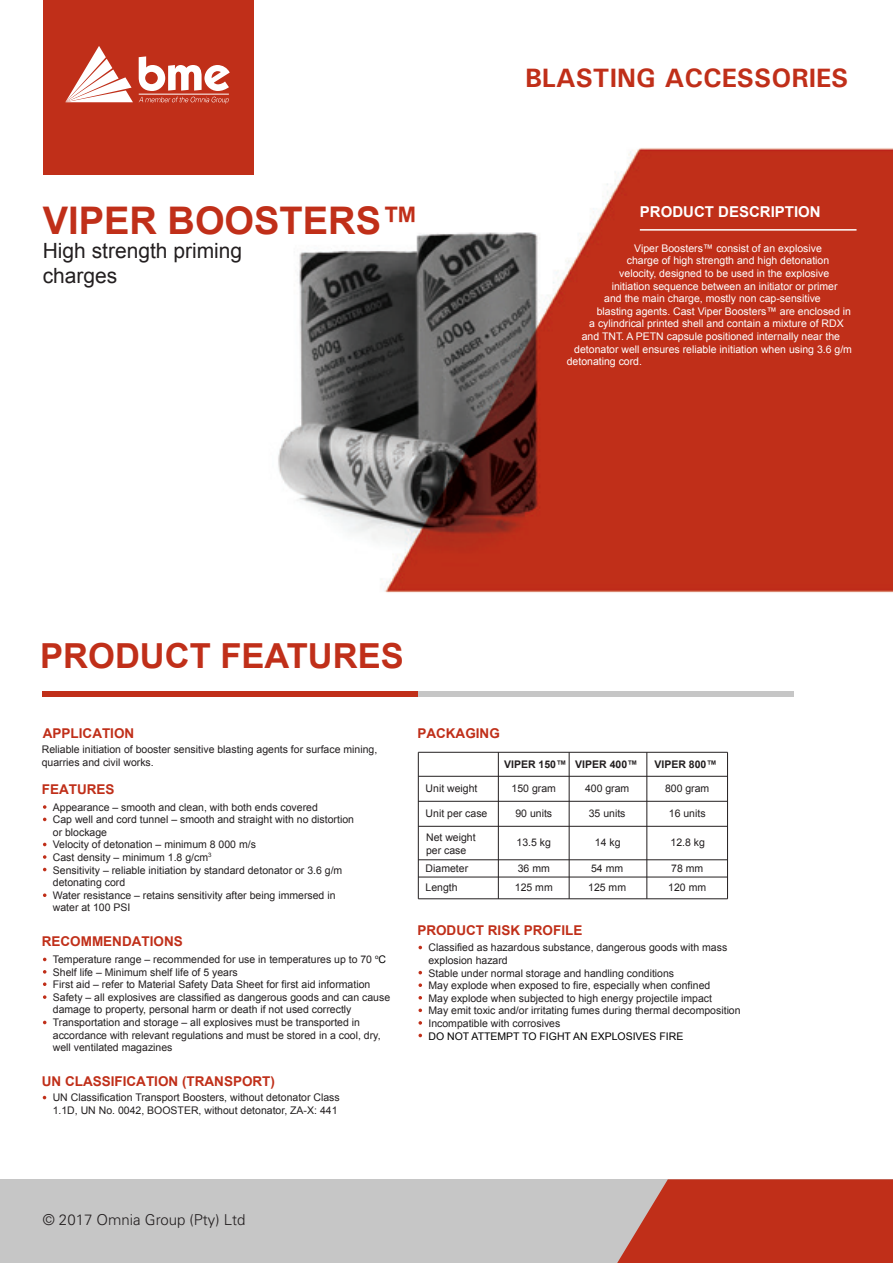
<style>
.page{position:relative;width:893px;height:1263px;background:#fff}
.page>*{position:absolute;margin:0;border:0;box-sizing:border-box;transform-origin:0 0}
.t1{font:700 38.1px "Arial";color:#c02f19}
.t2{font:700 34.5px "Arial";color:#c02f19}
.t3{font:700 26.7px "Univers";color:#c02f19}
.t4{font:21px/25.2px "Arial";color:#231f20}
.t5{font:300 15px "Univers";color:#231f20}
.t6{font:700 15px "Arial";color:#fff}
.t7{font:700 13.5px "Arial";color:#c02f19}
.t8{font:10.5px/12.6px "Arial";color:#231f20}
.t9{font:10.5px "Arial";color:#fff}
.t10{font:10.5px "Arial";color:#000}
.t11{font:700 10.5px "Arial";color:#231f20}
.s1{color:#000}
</style>
<div class="page">
<img style="left:253px;top:135px;width:640px;height:458px">
<div style="left:0;top:1179px;width:893px;height:84px;background:#c6c6c6"></div>
<svg style="left:617px;top:1179px;width:276px;height:84px;background:#c03d29"></svg>
<div style="left:43px;top:691px;width:375px;height:6px;background:#c02f19"></div>
<div style="left:418px;top:691px;width:375px;height:6px;background:#c6c6c6"></div>
<div style="left:43px;top:0;width:210px;height:175px;background:#c02f19"></div>
<svg style="left:65px;top:46px;width:68px;height:56px"></svg>
<svg style="left:139px;top:56px;width:91px;height:35px"></svg>
<svg style="left:139px;top:97px;width:90px;height:7px"></svg>
<hr style="left:139px;top:94px;width:90px;height:1px;background:#fff">
<hr style="left:640px;top:229px;width:216px;height:2px;background:#fff">
<svg style="left:43px;top:805px;width:3px;height:4px"></svg>
<svg style="left:43px;top:855px;width:3px;height:4px"></svg>
<svg style="left:43px;top:893px;width:3px;height:4px"></svg>
<svg style="left:43px;top:982px;width:3px;height:4px"></svg>
<svg style="left:43px;top:970px;width:3px;height:4px"></svg>
<svg style="left:43px;top:995px;width:3px;height:4px"></svg>
<svg style="left:418px;top:946px;width:4px;height:3px"></svg>
<svg style="left:418px;top:971px;width:4px;height:3px"></svg>
<svg style="left:418px;top:983px;width:4px;height:4px"></svg>
<svg style="left:418px;top:996px;width:4px;height:3px"></svg>
<svg style="left:418px;top:1008px;width:4px;height:4px"></svg>
<svg style="left:418px;top:1021px;width:4px;height:4px"></svg>
<svg style="left:418px;top:1034px;width:4px;height:3px"></svg>
<hr style="left:418px;top:752px;width:309px;height:1px;background:#231f20">
<hr style="left:418px;top:776px;width:309px;height:1px;background:#231f20">
<hr style="left:418px;top:801px;width:309px;height:1px;background:#231f20">
<hr style="left:418px;top:826px;width:309px;height:1px;background:#231f20">
<hr style="left:418px;top:859px;width:309px;height:1px;background:#231f20">
<hr style="left:418px;top:877px;width:309px;height:1px;background:#231f20">
<hr style="left:418px;top:898px;width:309px;height:1px;background:#231f20">
<hr style="left:498px;top:752px;width:1px;height:147px;background:#231f20">
<hr style="left:418px;top:752px;width:1px;height:147px;background:#231f20">
<hr style="left:569px;top:752px;width:1px;height:147px;background:#231f20">
<hr style="left:647px;top:752px;width:1px;height:147px;background:#231f20">
<hr style="left:727px;top:752px;width:1px;height:147px;background:#231f20">
<h1 class="t1" style="left:43px;top:195px;width:378px">VIPER BOOSTERS™</h1>
<h3 class="t4" style="left:43px;top:238px;width:201px">High strength priming charges</h3>
<h3 class="t3" style="left:525px;top:60px;width:325px">BLASTING ACCESSORIES</h3>
<h3 class="t6" style="left:640px;top:202px;width:182px">PRODUCT DESCRIPTION</h3>
<p class="t9" style="left:634px;top:241px;width:189px">Viper Boosters™ consist of an explosive</p>
<p class="t9" style="left:627px;top:254px;width:204px">charge of high strength and high detonation</p>
<p class="t9" style="left:619px;top:266px;width:211px">velocity, designed to be used in the explosive</p>
<p class="t9" style="left:612px;top:279px;width:227px">initiation sequence between an initiator or primer</p>
<p class="t9" style="left:604px;top:292px;width:218px">and the main charge, mostly non cap-sensitive</p>
<p class="t9" style="left:597px;top:304px;width:256px">blasting agents. Cast Viper Boosters™ are enclosed in</p>
<p class="t9" style="left:589px;top:317px;width:256px">a cylindrical printed shell and contain a mixture of RDX</p>
<p class="t9" style="left:582px;top:329px;width:260px">and TNT. A PETN capsule positioned internally near the</p>
<p class="t9" style="left:574px;top:342px;width:279px">detonator well ensures reliable initiation when using 3.6 g/m</p>
<p class="t9" style="left:567px;top:355px;width:77px">detonating cord.</p>
<h2 class="t2" style="left:40px;top:633px;width:365px">PRODUCT FEATURES</h2>
<p class="t7" style="left:43px;top:724px;width:93px">APPLICATION</p>
<p class="t7" style="left:417px;top:724px;width:84px">PACKAGING</p>
<p class="t8" style="left:42px;top:743px;width:337px">Reliable initiation of booster sensitive blasting agents for surface mining, quarries and civil works.</p>
<p class="t7" style="left:42px;top:780px;width:74px">FEATURES</p>
<p class="t8" style="left:53px;top:801px;width:303px">Appearance – smooth and clean, with both ends covered<br>Cap well and cord tunnel – smooth and straight with no distortion or blockage<br>Velocity of detonation – minimum 8 000 m/s<br>Cast density – minimum 1.8 g/cm<sup>3<br></sup>Sensitivity – reliable initiation by standard detonator or 3.6 g/m detonating cord<br>Water resistance – retains sensitivity after being immersed in water at 100 PSI</p>
<p class="t7" style="left:42px;top:933px;width:142px">RECOMMENDATIONS</p>
<p class="t8" style="left:53px;top:953px;width:339px">Temperature range – recommended for use in temperatures up to 70 <sup>o</sup><span class="s1">C </span>Shelf life – Minimum shelf life of 5 years<br>First aid – refer to Material Safety Data Sheet for first aid information Safety – all explosives are classified as dangerous goods and can cause damage to property, personal harm or death if not used correctly Transportation and storage – all explosives must be transported in accordance with relevant regulations and must be stored in a cool, dry, well ventilated magazines</p>
<p class="t7" style="left:42px;top:1072px;width:235px">UN CLASSIFICATION (TRANSPORT)</p>
<p class="t8" style="left:53px;top:1091px;width:289px">UN Classification Transport Boosters, without detonator Class<br>1.1D, UN No. 0042, BOOSTER, without detonator, ZA-X: 441</p>
<p class="t11" style="left:504px;top:757px;width:64px">VIPER 150™</p>
<p class="t11" style="left:575px;top:757px;width:64px">VIPER 400™</p>
<p class="t11" style="left:654px;top:757px;width:64px">VIPER 800™</p>
<p class="t8" style="left:426px;top:782px;width:53px">Unit weight</p>
<p class="t8" style="left:426px;top:807px;width:63px">Unit per case</p>
<p class="t8" style="left:512px;top:782px;width:46px">150 gram</p>
<p class="t8" style="left:515px;top:807px;width:38px">90 units</p>
<p class="t8" style="left:585px;top:782px;width:46px">400 gram</p>
<p class="t8" style="left:589px;top:807px;width:38px">35 units</p>
<p class="t8" style="left:665px;top:782px;width:46px">800 gram</p>
<p class="t8" style="left:669px;top:807px;width:38px">16 units</p>
<p class="t8" style="left:426px;top:831px;width:51px">Net weight per case</p>
<p class="t8" style="left:517px;top:836px;width:36px">13.5 kg</p>
<p class="t8" style="left:595px;top:836px;width:27px">14 kg</p>
<p class="t8" style="left:670px;top:836px;width:36px">12.8 kg</p>
<p class="t8" style="left:426px;top:859px;width:44px;line-height:18.9px">Diameter<br>Length</p>
<p class="t8" style="left:515px;top:859px;width:39px;line-height:18.9px">36 mm<br>125 mm</p>
<p class="t8" style="left:588px;top:859px;width:39px;line-height:18.9px">54 mm<br>125 mm</p>
<p class="t8" style="left:668px;top:859px;width:39px;line-height:18.9px">78 mm<br>120 mm</p>
<p class="t7" style="left:417px;top:921px;width:167px">PRODUCT RISK PROFILE</p>
<p class="t8" style="left:428px;top:941px;width:314px">Classified as hazardous substance, dangerous goods with mass explosion hazard<br>Stable under normal storage and handling conditions<br>May explode when exposed to fire, especially when confined<br>May explode when subjected to high energy projectile impact<br>May emit toxic and/or irritating fumes during thermal decomposition Incompatible with corrosives</p>
<p class="t10" style="left:428px;top:1029px;width:257px">DO NOT ATTEMPT TO FIGHT AN EXPLOSIVES FIRE</p>
<h3 class="t5" style="left:43px;top:1210px;width:204px">© 2017 Omnia Group (Pty) Ltd</h3>
</div>
